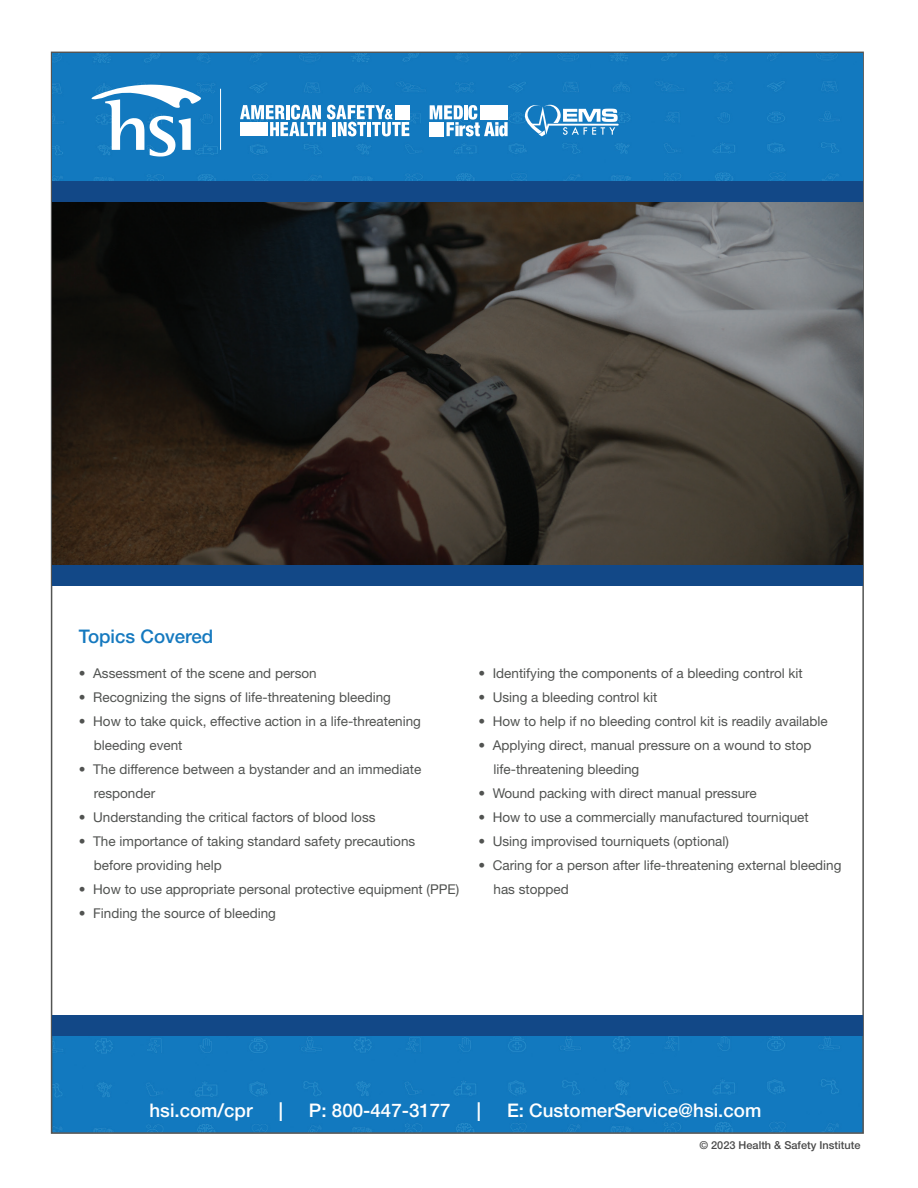
<style>
.page{position:relative;width:918px;height:1188px;background:#fff}
.page>*{position:absolute;margin:0;border:0;box-sizing:border-box;transform-origin:0 0}
.t1{font:500 18.75px "Helvetica Neue LT Std";color:#fff}
.t2{font:500 18.75px "Helvetica Neue LT Std";color:#1579bf}
.t3{font:13.5px/24px "Helvetica Neue LT Std";color:#515351}
.t4{font:500 10.95px "Helvetica Neue LT Std";color:#494949}
</style>
<div class="page">
<div style="left:54px;top:1036px;width:807px;height:95px;background:#1279bf"></div>
<img style="left:52px;top:201px;width:810px;height:364px">
<div style="left:52px;top:181px;width:810px;height:20px;background:#124887"></div>
<div style="left:52px;top:53px;width:810px;height:128px;background:#1279bf"></div>
<div style="left:52px;top:1016px;width:810px;height:20px;background:#124887"></div>
<svg style="left:525px;top:105px;width:94px;height:31px"></svg>
<svg style="left:240px;top:105px;width:169px;height:31px"></svg>
<div style="left:395px;top:105px;width:14px;height:14px;background:#fff"></div>
<div style="left:240px;top:122px;width:27px;height:14px;background:#fff"></div>
<svg style="left:83px;top:84px;width:119px;height:73px"></svg>
<hr style="left:220px;top:89px;width:1px;height:61px;background:#fff">
<svg style="left:430px;top:105px;width:78px;height:31px"></svg>
<div style="left:52px;top:565px;width:810px;height:20px;background:#124887"></div>
<h1 class="t2" style="left:79px;top:626px;width:136px">Topics Covered</h1>
<p class="t3" style="left:79px;top:661px;width:239px">• Assessment of the scene and person</p>
<p class="t3" style="left:79px;top:685px;width:314px">• Recognizing the signs of life-threatening bleeding</p>
<p class="t3" style="left:94px;top:709px;width:329px;text-indent:-15px">• How to take quick, effective action in a life-threatening bleeding event</p>
<p class="t3" style="left:94px;top:757px;width:329px;text-indent:-15px">• The difference between a bystander and an immediate responder</p>
<p class="t3" style="left:79px;top:805px;width:298px">• Understanding the critical factors of blood loss</p>
<p class="t3" style="left:94px;top:829px;width:323px;text-indent:-15px">• The importance of taking standard safety precautions before providing help</p>
<p class="t3" style="left:79px;top:877px;width:382px">• How to use appropriate personal protective equipment (PPE)</p>
<p class="t3" style="left:79px;top:901px;width:199px">• Finding the source of bleeding</p>
<p class="t3" style="left:478px;top:661px;width:326px">• Identifying the components of a bleeding control kit</p>
<p class="t3" style="left:478px;top:685px;width:181px">• Using a bleeding control kit</p>
<p class="t3" style="left:478px;top:709px;width:351px">• How to help if no bleeding control kit is readily available</p>
<p class="t3" style="left:494px;top:733px;width:320px;text-indent:-15px">• Applying direct, manual pressure on a wound to stop life-threatening bleeding</p>
<p class="t3" style="left:478px;top:781px;width:280px">• Wound packing with direct manual pressure</p>
<p class="t3" style="left:478px;top:805px;width:332px">• How to use a commercially manufactured tourniquet</p>
<p class="t3" style="left:478px;top:829px;width:252px">• Using improvised tourniquets (optional)</p>
<p class="t3" style="left:494px;top:853px;width:350px;text-indent:-15px">• Caring for a person after life-threatening external bleeding has stopped</p>
<h1 class="t1" style="left:150px;top:1100px;width:105px">hsi.com/cpr</h1>
<h1 class="t1" style="left:279px;top:1100px;width:6px">|</h1>
<h1 class="t1" style="left:309px;top:1100px;width:143px">P: 800-447-3177</h1>
<h1 class="t1" style="left:477px;top:1100px;width:6px">|</h1>
<h1 class="t1" style="left:507px;top:1100px;width:256px">E: CustomerService@hsi.com</h1>
<p class="t4" style="left:699px;top:1139px;width:163px">© 2023 Health &amp; Safety Institute</p>
</div>
